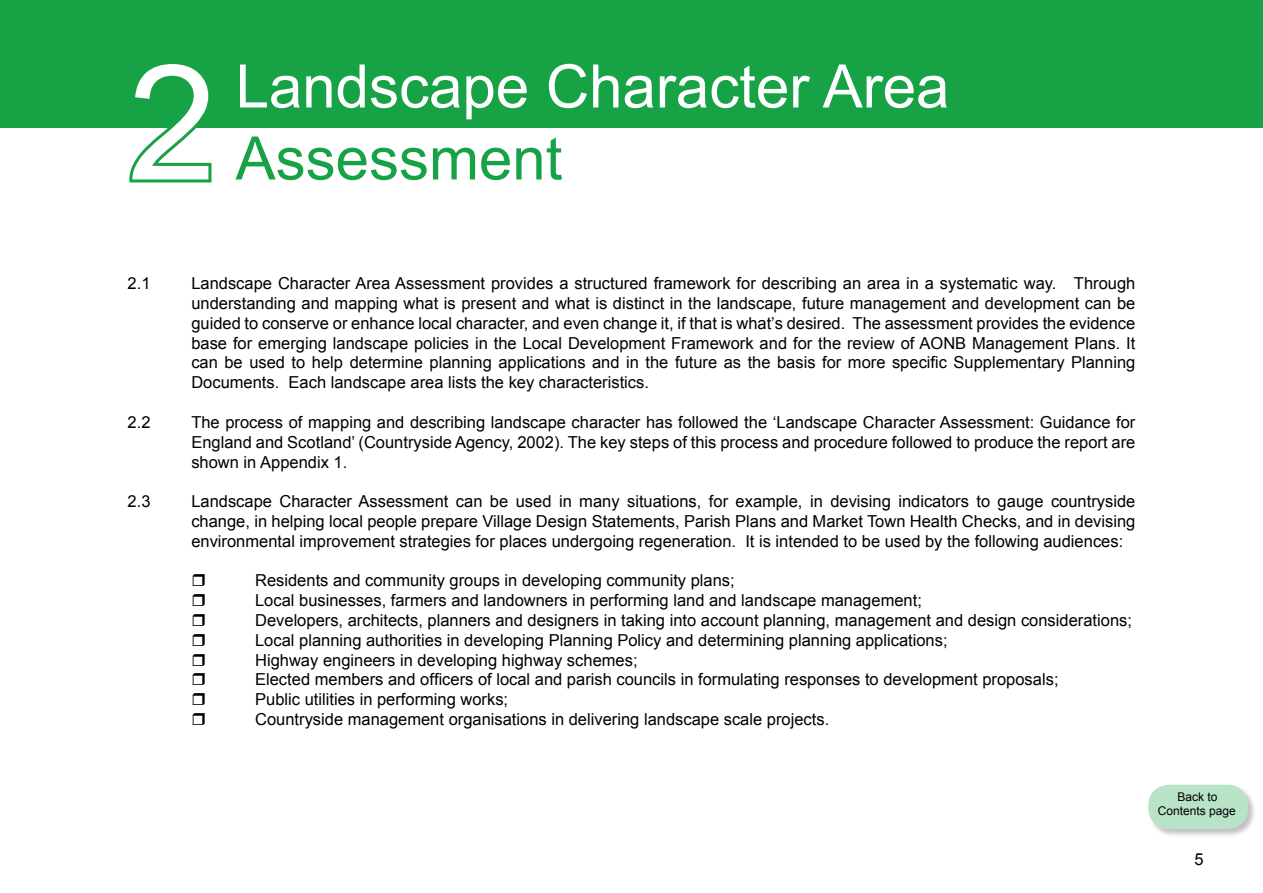
<style>
.page{position:relative;width:1263px;height:893px;background:#fff}
.page>*{position:absolute;margin:0;border:0;box-sizing:border-box;transform-origin:0 0}
.t1{font:160.65px "Arial";color:#fff}
.t2{font:60px "Arial";color:#fff}
.t3{font:60px "Arial";color:#17a345}
.t4{font:16.5px/19.8px "Arial";color:#000;text-align:justify}
.t5{font:12px/13.5px "Arial";color:#000;text-align:center}
</style>
<div class="page">
<div style="left:0;top:0;width:1263px;height:128px;background:#17a345"></div>
<svg style="left:129px;top:128px;width:83px;height:55px"></svg>
<div style="left:1147px;top:783px;width:111px;height:56px;background:#000;opacity:.25"></div>
<div style="left:1148px;top:785px;width:100px;height:44px;background:#b9e3c7;border-radius:21px"></div>
<h1 class="t1" style="left:128px;top:18px;width:91px">2</h1>
<h2 class="t2" style="left:236px;top:47px;width:715px">Landscape Character Area</h2>
<h2 class="t3" style="left:236px;top:119px;width:328px">Assessment</h2>
<p class="t4" style="left:128px;top:274px;width:24px">2.1</p>
<p class="t4" style="left:191px;top:274px;width:945px">Landscape Character Area Assessment provides a structured framework for describing an area in a systematic way. Through understanding and mapping what is present and what is distinct in the landscape, future management and development can be guided to conserve or enhance local character, and even change it, if that is what’s desired. The assessment provides the evidence base for emerging landscape policies in the Local Development Framework and for the review of AONB Management Plans. It can be used to help determine planning applications and in the future as the basis for more specific Supplementary Planning Documents. Each landscape area lists the key characteristics.</p>
<p class="t4" style="left:128px;top:412px;width:24px">2.2</p>
<p class="t4" style="left:191px;top:412px;width:945px">The process of mapping and describing landscape character has followed the ‘Landscape Character Assessment: Guidance for England and Scotland’ (Countryside Agency, 2002). The key steps of this process and procedure followed to produce the report are shown in Appendix 1.</p>
<p class="t4" style="left:128px;top:492px;width:24px">2.3</p>
<p class="t4" style="left:191px;top:492px;width:945px">Landscape Character Assessment can be used in many situations, for example, in devising indicators to gauge countryside change, in helping local people prepare Village Design Statements, Parish Plans and Market Town Health Checks, and in devising environmental improvement strategies for places undergoing regeneration. It is intended to be used by the following audiences:</p>
<p class="t4" style="left:255px;top:571px;width:878px;text-align:left">Residents and community groups in developing community plans;<br>Local businesses, farmers and landowners in performing land and landscape management;<br>Developers, architects, planners and designers in taking into account planning, management and design considerations; Local planning authorities in developing Planning Policy and determining planning applications;<br>Highway engineers in developing highway schemes;<br>Elected members and officers of local and parish councils in formulating responses to development proposals;<br>Public utilities in performing works;<br>Countryside management organisations in delivering landscape scale projects.</p>
<p class="t5" style="left:1158px;top:790px;width:79px">Back to<br>Contents page</p>
</div>
